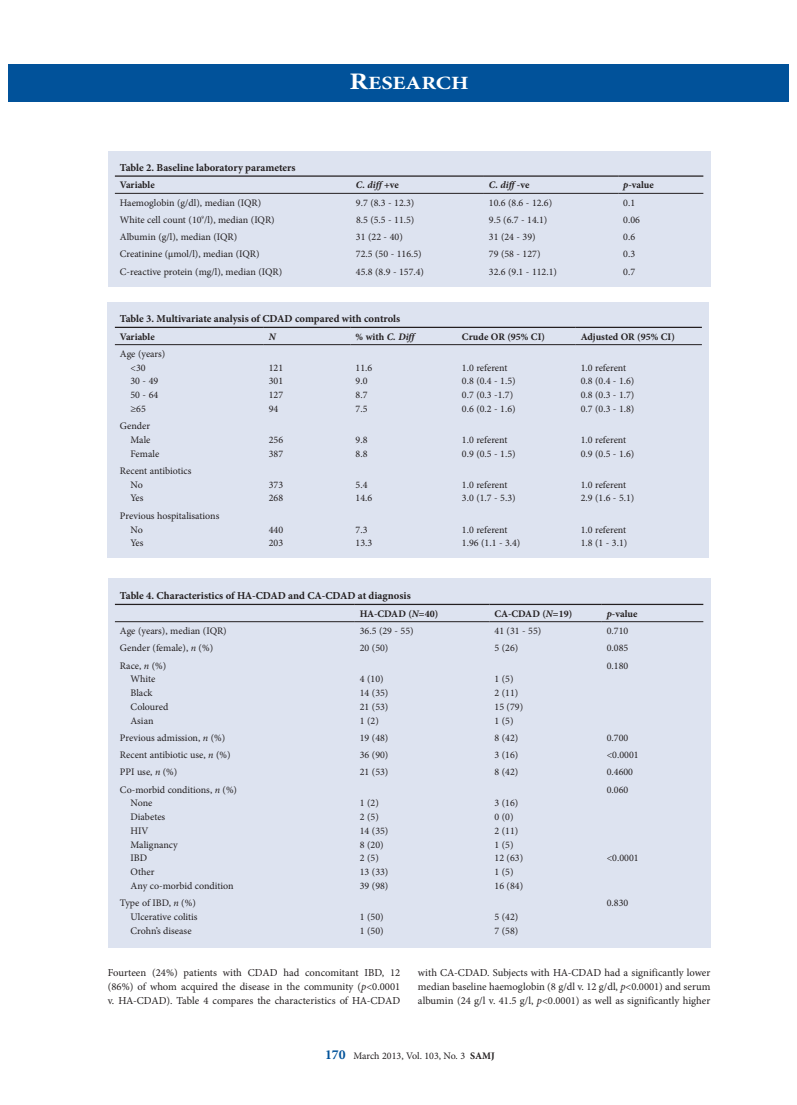
<style>
.page{position:relative;width:797px;height:1105px;background:#fff}
.page>*{position:absolute;margin:0;border:0;box-sizing:border-box;transform-origin:0 0}
.t1{font:700 18.75px "Minion Pro";color:#fff;scale:1.2 1}
.t2{font:10.62px/13.8px "Minion Pro";color:#231f20;text-align:justify}
.t3{font:700 10.62px "Minion Pro";color:#231f20}
.t4{font:10px/13.8px "Minion Pro";color:#231f20}
.t5{font:700 10px "Minion Pro";color:#231f20}
.t6{font:italic 700 10px "Minion Pro";letter-spacing:-.005em;color:#231f20}
.s1{font-size:23.75px}
.s2{font-style:normal}
.s3{font-style:italic}
.s4{font-weight:700;font-size:13.75px;color:#01529a}
.s5{font-weight:700}
</style>
<div class="page">
<div style="left:9px;top:64px;width:779px;height:37px;background:#01529a"></div>
<div style="left:108px;top:303px;width:601px;height:255px;background:#dde3f0"></div>
<hr style="left:115px;top:327px;width:149px;height:1px;background:#231f20">
<hr style="left:264px;top:327px;width:86px;height:1px;background:#231f20">
<hr style="left:350px;top:327px;width:107px;height:1px;background:#231f20">
<hr style="left:457px;top:327px;width:118px;height:1px;background:#231f20">
<hr style="left:575px;top:327px;width:127px;height:1px;background:#231f20">
<hr style="left:115px;top:344px;width:149px;height:1px;background:#231f20">
<hr style="left:264px;top:344px;width:86px;height:1px;background:#231f20">
<hr style="left:350px;top:344px;width:107px;height:1px;background:#231f20">
<hr style="left:457px;top:344px;width:118px;height:1px;background:#231f20">
<hr style="left:575px;top:344px;width:127px;height:1px;background:#231f20">
<div style="left:108px;top:151px;width:602px;height:136px;background:#dde3f0"></div>
<hr style="left:115px;top:175px;width:236px;height:2px;background:#231f20">
<hr style="left:351px;top:175px;width:133px;height:2px;background:#231f20">
<hr style="left:484px;top:175px;width:134px;height:2px;background:#231f20">
<hr style="left:618px;top:175px;width:85px;height:2px;background:#231f20">
<hr style="left:115px;top:193px;width:236px;height:1px;background:#231f20">
<hr style="left:351px;top:193px;width:133px;height:1px;background:#231f20">
<hr style="left:484px;top:193px;width:134px;height:1px;background:#231f20">
<hr style="left:618px;top:193px;width:85px;height:1px;background:#231f20">
<div style="left:108px;top:578px;width:602px;height:369px;background:#dde3f0"></div>
<hr style="left:115px;top:604px;width:240px;height:1px;background:#231f20">
<hr style="left:355px;top:604px;width:134px;height:1px;background:#231f20">
<hr style="left:489px;top:604px;width:112px;height:1px;background:#231f20">
<hr style="left:601px;top:604px;width:102px;height:1px;background:#231f20">
<hr style="left:115px;top:621px;width:240px;height:1px;background:#231f20">
<hr style="left:355px;top:621px;width:134px;height:1px;background:#231f20">
<hr style="left:489px;top:621px;width:112px;height:1px;background:#231f20">
<hr style="left:601px;top:621px;width:102px;height:1px;background:#231f20">
<h1 class="t1" style="left:349px;top:69px;width:101px"><span class="s1">R</span>ESEARCH</h1>
<p class="t3" style="left:120px;top:160px;width:177px">Table 2. Baseline laboratory parameters</p>
<p class="t5" style="left:120px;top:178px;width:36px">Variable</p>
<p class="t6" style="left:356px;top:178px;width:44px">C. diff <span class="s2">+ve</span></p>
<p class="t6" style="left:489px;top:178px;width:42px">C. diff <span class="s2">-ve</span></p>
<p class="t5" style="left:623px;top:178px;width:32px"><span class="s3">p</span>-value</p>
<p class="t4" style="left:120px;top:196px;width:143px">Haemoglobin (g/dl), median (IQR)</p>
<p class="t4" style="left:356px;top:196px;width:60px">9.7 (8.3 - 12.3)</p>
<p class="t4" style="left:489px;top:196px;width:65px">10.6 (8.6 - 12.6)</p>
<p class="t4" style="left:623px;top:196px;width:13px">0.1</p>
<p class="t4" style="left:120px;top:213px;width:156px">White cell count (10<sup>9</sup>/l), median (IQR)</p>
<p class="t4" style="left:356px;top:213px;width:60px">8.5 (5.5 - 11.5)</p>
<p class="t4" style="left:489px;top:213px;width:60px">9.5 (6.7 - 14.1)</p>
<p class="t4" style="left:623px;top:213px;width:18px">0.06</p>
<p class="t4" style="left:120px;top:230px;width:119px">Albumin (g/l), median (IQR)</p>
<p class="t4" style="left:356px;top:230px;width:48px">31 (22 - 40)</p>
<p class="t4" style="left:489px;top:230px;width:48px">31 (24 - 39)</p>
<p class="t4" style="left:623px;top:230px;width:13px">0.6</p>
<p class="t4" style="left:120px;top:247px;width:141px">Creatinine (µmol/l), median (IQR)</p>
<p class="t4" style="left:356px;top:247px;width:67px">72.5 (50 - 116.5)</p>
<p class="t4" style="left:489px;top:247px;width:53px">79 (58 - 127)</p>
<p class="t4" style="left:623px;top:247px;width:13px">0.3</p>
<p class="t4" style="left:120px;top:265px;width:164px">C-reactive protein (mg/l), median (IQR)</p>
<p class="t4" style="left:356px;top:265px;width:70px">45.8 (8.9 - 157.4)</p>
<p class="t4" style="left:489px;top:265px;width:70px">32.6 (9.1 - 112.1)</p>
<p class="t4" style="left:623px;top:265px;width:13px">0.7</p>
<p class="t3" style="left:120px;top:311px;width:282px">Table 3. Multivariate analysis of CDAD compared with controls</p>
<p class="t5" style="left:120px;top:329px;width:36px">Variable</p>
<p class="t6" style="left:269px;top:329px;width:9px">N</p>
<p class="t6" style="left:355px;top:329px;width:60px"><span class="s2">% with</span> C. Diff</p>
<p class="t5" style="left:462px;top:329px;width:85px">Crude OR (95% CI)</p>
<p class="t5" style="left:580px;top:329px;width:96px">Adjusted OR (95% CI)</p>
<p class="t4" style="left:130px;top:347px;width:36px;text-indent:-11px">Age (years) &lt;30<br>30 - 49<br>50 - 64 ≥65</p>
<p class="t4" style="left:269px;top:361px;width:16px;text-align:justify">121<br>301<br>127<br>94</p>
<p class="t4" style="left:355px;top:361px;width:18px">11.6<br>9.0<br>8.7<br>7.5</p>
<p class="t4" style="left:462px;top:361px;width:55px">1.0 referent<br>0.8 (0.4 - 1.5)<br>0.7 (0.3 -1.7)<br>0.6 (0.2 - 1.6)</p>
<p class="t4" style="left:580px;top:361px;width:55px">1.0 referent<br>0.8 (0.4 - 1.6)<br>0.8 (0.3 - 1.7)<br>0.7 (0.3 - 1.8)</p>
<p class="t4" style="left:130px;top:419px;width:30px;text-indent:-11px">Gender<br>Male<br>Female</p>
<p class="t4" style="left:130px;top:464px;width:62px;text-indent:-11px">Recent antibiotics<br>No<br>Yes</p>
<p class="t4" style="left:130px;top:509px;width:90px;text-indent:-11px">Previous hospitalisations<br>No<br>Yes</p>
<p class="t4" style="left:269px;top:433px;width:16px">256<br>387</p>
<p class="t4" style="left:355px;top:433px;width:13px">9.8<br>8.8</p>
<p class="t4" style="left:462px;top:433px;width:55px">1.0 referent<br>0.9 (0.5 - 1.5)</p>
<p class="t4" style="left:580px;top:433px;width:55px">1.0 referent<br>0.9 (0.5 - 1.6)</p>
<p class="t4" style="left:269px;top:478px;width:16px">373<br>268</p>
<p class="t4" style="left:355px;top:478px;width:18px">5.4<br>14.6</p>
<p class="t4" style="left:462px;top:478px;width:55px">1.0 referent<br>3.0 (1.7 - 5.3)</p>
<p class="t4" style="left:580px;top:478px;width:55px">1.0 referent<br>2.9 (1.6 - 5.1)</p>
<p class="t4" style="left:269px;top:522px;width:16px">440<br>203</p>
<p class="t4" style="left:355px;top:522px;width:18px">7.3<br>13.3</p>
<p class="t4" style="left:462px;top:522px;width:60px">1.0 referent<br>1.96 (1.1 - 3.4)</p>
<p class="t4" style="left:580px;top:522px;width:48px">1.0 referent<br>1.8 (1 - 3.1)</p>
<p class="t3" style="left:120px;top:588px;width:292px">Table 4. Characteristics of HA-CDAD and CA-CDAD at diagnosis</p>
<p class="t5" style="left:360px;top:606px;width:80px">HA-CDAD (<span class="s3">N</span>=40)</p>
<p class="t5" style="left:494px;top:606px;width:79px">CA-CDAD (<span class="s3">N</span>=19)</p>
<p class="t5" style="left:606px;top:606px;width:32px"><span class="s3">p</span>-value</p>
<p class="t4" style="left:120px;top:624px;width:108px">Age (years), median (IQR)</p>
<p class="t4" style="left:360px;top:624px;width:55px">36.5 (29 - 55)</p>
<p class="t4" style="left:494px;top:624px;width:48px">41 (31 - 55)</p>
<p class="t4" style="left:606px;top:624px;width:23px">0.710</p>
<p class="t4" style="left:120px;top:641px;width:95px">Gender (female), <span class="s3">n</span> (%)</p>
<p class="t4" style="left:360px;top:641px;width:30px">20 (50)</p>
<p class="t4" style="left:494px;top:641px;width:25px">5 (26)</p>
<p class="t4" style="left:606px;top:641px;width:23px">0.085</p>
<p class="t4" style="left:131px;top:658px;width:39px;text-indent:-11px">Race, <span class="s3">n</span> (%)<br>White<br>Black<br>Coloured<br>Asian</p>
<p class="t4" style="left:606px;top:658px;width:23px">0.180</p>
<p class="t4" style="left:360px;top:672px;width:30px">4 (10)<br>14 (35)<br>21 (53)<br>1 (2)</p>
<p class="t4" style="left:494px;top:672px;width:30px">1 (5)<br>2 (11)<br>15 (79)<br>1 (5)</p>
<p class="t4" style="left:120px;top:731px;width:107px">Previous admission, <span class="s3">n</span> (%)</p>
<p class="t4" style="left:360px;top:731px;width:30px">19 (48)</p>
<p class="t4" style="left:494px;top:731px;width:25px">8 (42)</p>
<p class="t4" style="left:606px;top:731px;width:23px">0.700</p>
<p class="t4" style="left:120px;top:748px;width:112px">Recent antibiotic use, <span class="s3">n</span> (%)</p>
<p class="t4" style="left:360px;top:748px;width:30px">36 (90)</p>
<p class="t4" style="left:494px;top:748px;width:25px">3 (16)</p>
<p class="t4" style="left:606px;top:748px;width:33px">&lt;0.0001</p>
<p class="t4" style="left:120px;top:765px;width:59px">PPI use, <span class="s3">n</span> (%)</p>
<p class="t4" style="left:360px;top:765px;width:30px">21 (53)</p>
<p class="t4" style="left:494px;top:765px;width:25px">8 (42)</p>
<p class="t4" style="left:606px;top:765px;width:28px">0.4600</p>
<p class="t4" style="left:131px;top:782px;width:108px;text-indent:-11px">Co-morbid conditions, <span class="s3">n</span> (%)<br>None<br>Diabetes<br>HIV<br>Malignancy<br>IBD<br>Other<br>Any co-morbid condition</p>
<p class="t4" style="left:606px;top:782px;width:23px">0.060</p>
<p class="t4" style="left:360px;top:796px;width:30px">1 (2)<br>2 (5)<br>14 (35)<br>8 (20)<br>2 (5)<br>13 (33)<br>39 (98)</p>
<p class="t4" style="left:494px;top:796px;width:30px">3 (16)<br>0 (0)<br>2 (11)<br>1 (5)<br>12 (63)<br>1 (5)<br>16 (84)</p>
<p class="t4" style="left:606px;top:851px;width:33px">&lt;0.0001</p>
<p class="t4" style="left:131px;top:896px;width:69px;text-indent:-11px">Type of IBD, <span class="s3">n</span> (%)<br>Ulcerative colitis<br>Crohn’s disease</p>
<p class="t4" style="left:360px;top:910px;width:25px">1 (50)<br>1 (50)</p>
<p class="t4" style="left:494px;top:910px;width:25px">5 (42)<br>7 (58)</p>
<p class="t4" style="left:606px;top:896px;width:23px">0.830</p>
<p class="t2" style="left:108px;top:966px;width:294px">Fourteen (24%) patients with CDAD had concomitant IBD, 12 (86%) of whom acquired the disease in the community (<span class="s3">p</span>&lt;0.0001 v. HA-CDAD). Table 4 compares the characteristics of HA-CDAD</p>
<p class="t2" style="left:418px;top:966px;width:294px">with CA-CDAD. Subjects with HA-CDAD had a significantly lower median baseline haemoglobin (8 g/dl v. 12 g/dl, <span class="s3">p</span>&lt;0.0001) and serum albumin (24 g/l v. 41.5 g/l, <span class="s3">p</span>&lt;0.0001) as well as significantly higher</p>
<p class="t4" style="left:325px;top:1049px;width:171px"><span class="s4">170</span> March 2013, Vol. 103, No. 3 <span class="s5">SAMJ</span></p>
</div>
